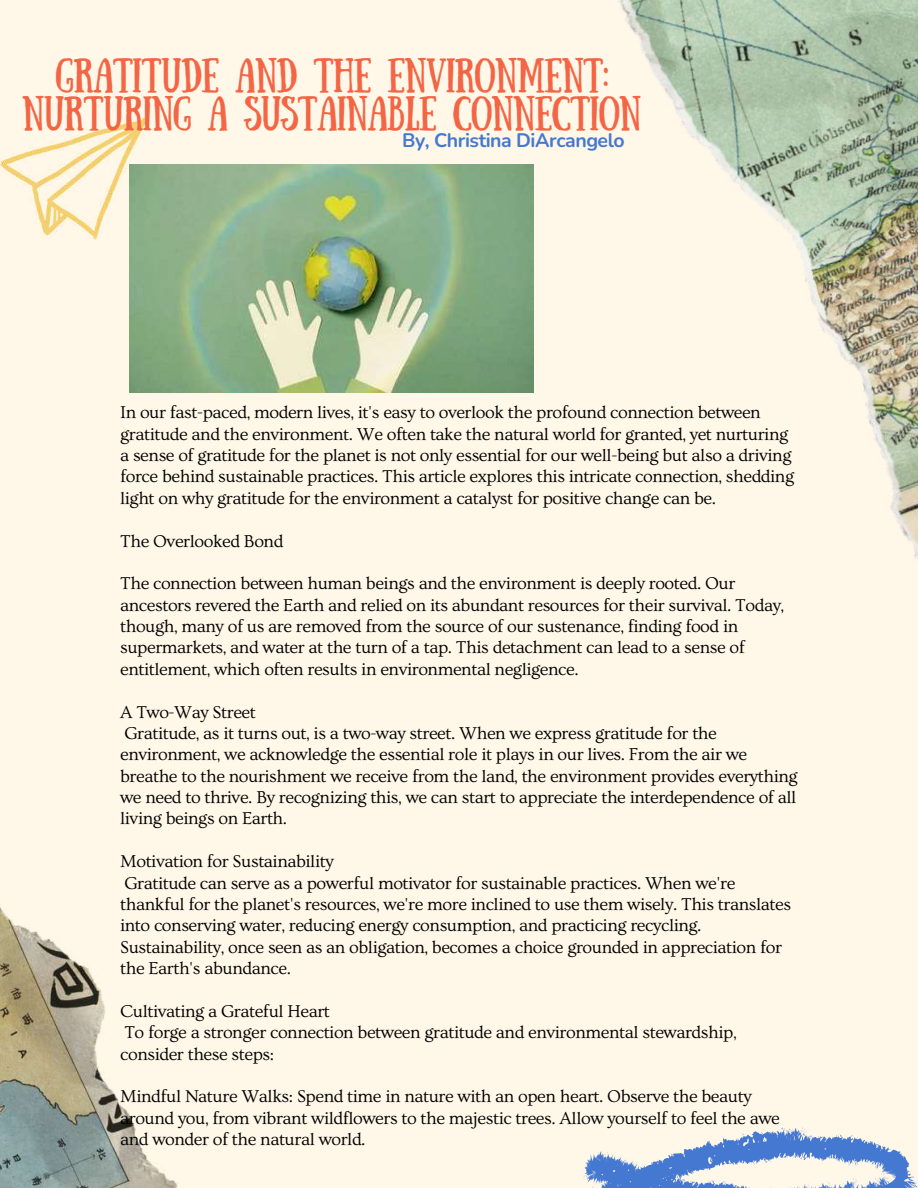
<style>
.page{position:relative;width:918px;height:1188px;background:#fff7e7}
.page>*{position:absolute;margin:0;border:0;box-sizing:border-box;transform-origin:0 0}
.t1{font:34.5px/38.2px "Sunday";letter-spacing:-.025em;color:#f36544;text-align:center}
.t2{font:700 19.5px "Nunito";letter-spacing:-.025em;color:#4578d1}
.t3{font:18px/21.3px "Ovo";letter-spacing:-.02em;color:#000001}
</style>
<div class="page">
<svg style="left:583px;top:1127px;width:335px;height:61px"></svg>
<img style="left:523px;top:0;width:395px;height:559px">
<img style="left:0;top:907px;width:177px;height:281px">
<img style="left:0;top:117px;width:146px;height:123px">
<img style="left:130px;top:165px;width:404px;height:227px">
<h1 class="t1" style="left:22px;top:53px;width:621px">GRATITUDE AND THE ENVIRONMENT:<br>NURTURING A SUSTAINABLE CONNECTION</h1>
<p class="t2" style="left:402px;top:128px;width:224px">By, Christina DiArcangelo</p>
<p class="t3" style="left:120px;top:402px;width:676px">In our fast-paced, modern lives, it's easy to overlook the profound connection between gratitude and the environment. We often take the natural world for granted, yet nurturing a sense of gratitude for the planet is not only essential for our well-being but also a driving force behind sustainable practices. This article explores this intricate connection, shedding light on why gratitude for the environment a catalyst for positive change can be.</p>
<p class="t3" style="left:120px;top:530px;width:165px">The Overlooked Bond</p>
<p class="t3" style="left:120px;top:573px;width:666px">The connection between human beings and the environment is deeply rooted. Our ancestors revered the Earth and relied on its abundant resources for their survival. Today, though, many of us are removed from the source of our sustenance, finding food in supermarkets, and water at the turn of a tap. This detachment can lead to a sense of entitlement, which often results in environmental negligence.</p>
<p class="t3" style="left:120px;top:701px;width:679px">A Two-Way Street<br>Gratitude, as it turns out, is a two-way street. When we express gratitude for the environment, we acknowledge the essential role it plays in our lives. From the air we breathe to the nourishment we receive from the land, the environment provides everything we need to thrive. By recognizing this, we can start to appreciate the interdependence of all living beings on Earth.</p>
<p class="t3" style="left:120px;top:851px;width:672px">Motivation for Sustainability<br>Gratitude can serve as a powerful motivator for sustainable practices. When we're thankful for the planet's resources, we're more inclined to use them wisely. This translates into conserving water, reducing energy consumption, and practicing recycling.<br>Sustainability, once seen as an obligation, becomes a choice grounded in appreciation for the Earth's abundance.</p>
<p class="t3" style="left:120px;top:1001px;width:618px">Cultivating a Grateful Heart<br>To forge a stronger connection between gratitude and environmental stewardship, consider these steps:</p>
<p class="t3" style="left:120px;top:1086px;width:661px">Mindful Nature Walks: Spend time in nature with an open heart. Observe the beauty around you, from vibrant wildflowers to the majestic trees. Allow yourself to feel the awe and wonder of the natural world.</p>
</div>
